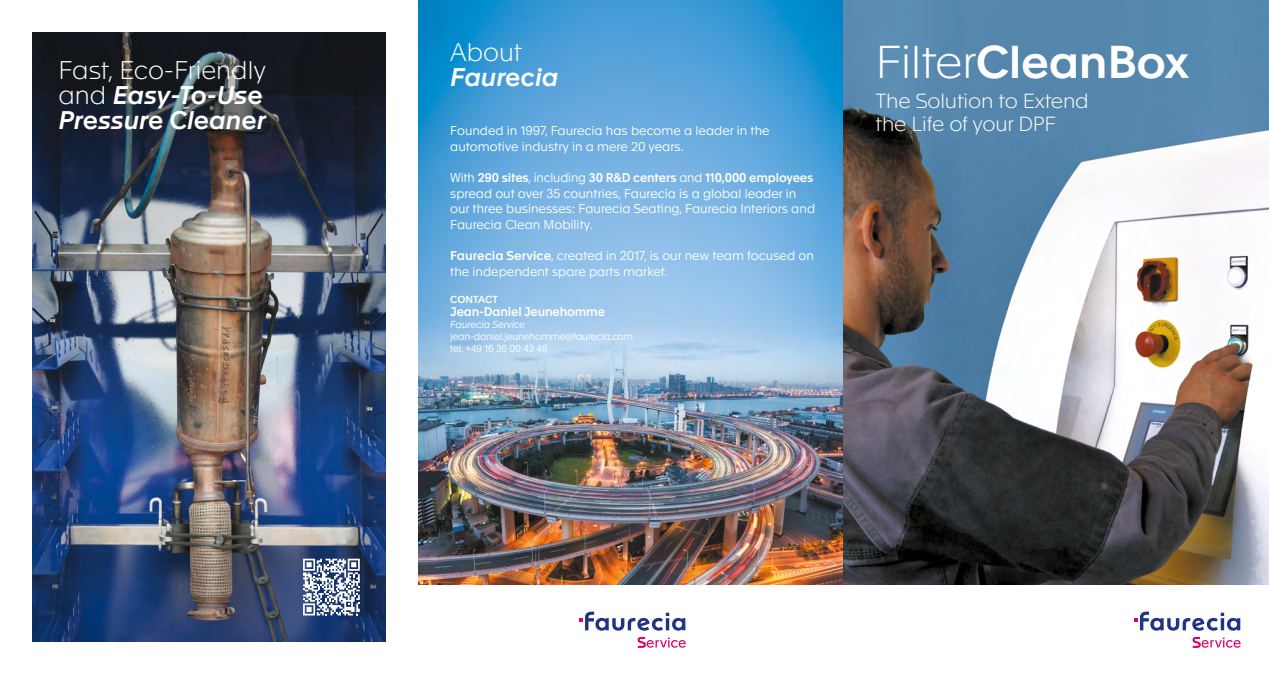
<style>
.page{position:relative;width:1269px;height:674px;background:#fff}
.page>*{position:absolute;margin:0;border:0;box-sizing:border-box;transform-origin:0 0}
.t1{font:500 45px "Apax";letter-spacing:-.01em;color:#fff}
.t2{font:italic 500 25px/25px "Apax";color:#fff}
.t3{font:100 25px "Apax";color:#fff}
.t4{font:100 20px/22.5px "Apax";letter-spacing:-.01em;color:#fff}
.t5{font:300 12.5px/15.6px "Apax";color:#fff}
.t6{font:500 12.5px "Apax";letter-spacing:-.01em;color:#fff}
.t7{font:300 10px "Apax";letter-spacing:-.01em;color:#fff}
.t8{font:italic 300 10px "Apax";letter-spacing:-.01em;color:#fff}
.t9{font:500 10px "Apax";letter-spacing:.005em;color:#fff}
.s1{font-weight:100;font-style:normal}
.s2{font-weight:500}
.s3{font-weight:100}
</style>
<div class="page">
<img style="left:32px;top:376px;width:354px;height:72px">
<img style="left:32px;top:448px;width:354px;height:193px">
<img style="left:32px;top:32px;width:354px;height:344px">
<img style="left:418px;top:0;width:425px;height:585px">
<img style="left:843px;top:0;width:425px;height:585px">
<svg style="left:1134px;top:611px;width:106px;height:19px"></svg>
<svg style="left:1192px;top:637px;width:48px;height:10px"></svg>
<svg style="left:579px;top:611px;width:106px;height:36px"></svg>
<svg style="left:303px;top:558px;width:57px;height:57px"></svg>
<p class="t3" style="left:450px;top:34px;width:73px">About</p>
<p class="t3" style="left:58px;top:52px;width:209px">Fast, Eco-Friendly</p>
<p class="t2" style="left:450px;top:62px;width:110px">Faurecia</p>
<p class="t2" style="left:58px;top:81px;width:209px"><span class="s1">and</span> Easy-To-Use<br>Pressure Cleaner</p>
<p class="t5" style="left:450px;top:122px;width:321px">Founded in 1997, Faurecia has become a leader in the automotive industry in a mere 20 years.</p>
<p class="t5" style="left:450px;top:169px;width:366px">With <span class="s2">290 sites</span>, including <span class="s2">30 R&amp;D centers</span> and <span class="s2">110,000 employees </span>spread out over 35 countries, Faurecia is a global leader in our three businesses: Faurecia Seating, Faurecia Interiors and Faurecia Clean Mobility.</p>
<p class="t5" style="left:450px;top:247px;width:365px"><span class="s2">Faurecia Service</span>, created in 2017, is our new team focused on the independent spare parts market.</p>
<p class="t9" style="left:450px;top:292px;width:49px">CONTACT</p>
<p class="t6" style="left:450px;top:302px;width:156px">Jean-Daniel Jeunehomme</p>
<p class="t8" style="left:450px;top:317px;width:76px">Faurecia Service</p>
<p class="t7" style="left:450px;top:329px;width:184px">jean-daniel.jeunehomme@faurecia.com</p>
<p class="t7" style="left:450px;top:341px;width:99px">tel. +49 16 36 00 43 48</p>
<p class="t1" style="left:875px;top:29px;width:315px"><span class="s3">Filter</span>CleanBox</p>
<p class="t4" style="left:875px;top:88px;width:215px">The Solution to Extend the Life of your DPF</p>
</div>
